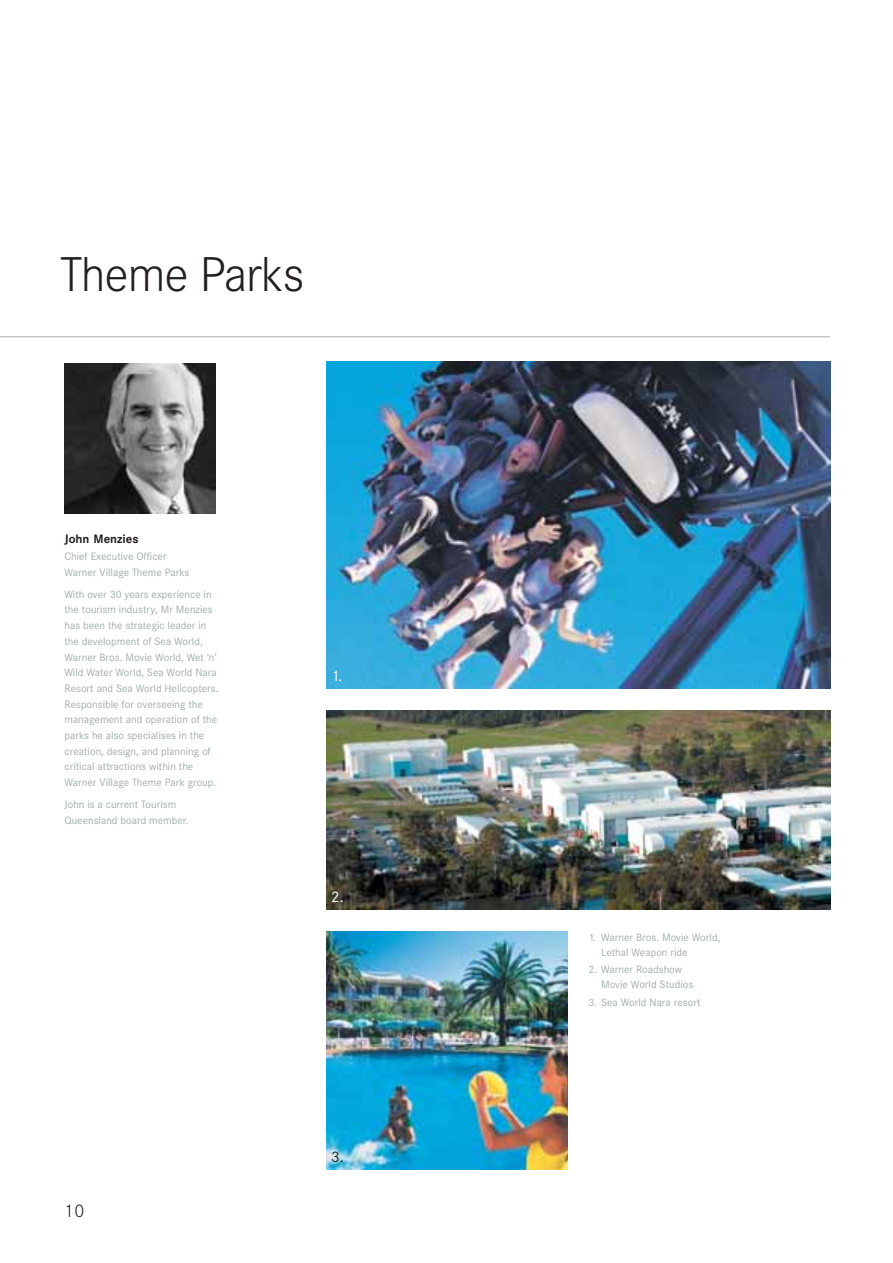
<style>
.page{position:relative;width:893px;height:1263px;background:#fff}
.page>*{position:absolute;margin:0;border:0;box-sizing:border-box;transform-origin:0 0}
.t1{font:300 48px "Corporate SBQ";letter-spacing:-.02em;color:#231f20}
.t2{font:300 18px "Corporate SBQ";color:#231f20}
.t3{font:15px "Corporate SBQ";color:#fff}
.t4{font:15px "Corporate SBQ";color:#231f20}
.t5{font:700 12px "Corporate SBQ";color:#231f20}
.t6{font:10.5px/15.8px "Corporate SBQ";color:#a2aead}
</style>
<div class="page">
<hr style="left:0;top:337px;width:830px;height:1px;background:#a2aead">
<img style="left:327px;top:361px;width:503px;height:327px">
<img style="left:64px;top:363px;width:151px;height:151px">
<img style="left:327px;top:710px;width:503px;height:199px">
<img style="left:327px;top:931px;width:240px;height:238px">
<h1 class="t1" style="left:60px;top:258px;width:246px">Theme Parks</h1>
<p class="t5" style="left:64px;top:535px;width:76px">John Menzies</p>
<p class="t6" style="left:64px;top:549px;width:126px">Chief Executive Officer<br>Warner Village Theme Parks</p>
<p class="t6" style="left:64px;top:587px;width:156px">With over 30 years experience in the tourism industry, Mr Menzies has been the strategic leader in the development of Sea World,<br>Warner Bros. Movie World, Wet ‘n’<br>Wild Water World, Sea World Nara<br>Resort and Sea World Helicopters.<br>Responsible for overseeing the management and operation of the parks he also specialises in the creation, design, and planning of critical attractions within the<br>Warner Village Theme Park group.</p>
<p class="t6" style="left:64px;top:798px;width:126px">John is a current Tourism<br>Queensland board member.</p>
<h3 class="t3" style="left:331px;top:671px;width:13px">1.</h3>
<h3 class="t3" style="left:331px;top:892px;width:14px">2.</h3>
<h2 class="t2" style="left:64px;top:1204px;width:21px">10</h2>
<h3 class="t4" style="left:331px;top:1152px;width:14px">3.</h3>
<p class="t6" style="left:601px;top:931px;width:121px;line-height:15px;text-indent:-13px">1. Warner Bros. Movie World,<br>Lethal Weapon ride</p>
<p class="t6" style="left:601px;top:963px;width:94px;line-height:15px;text-indent:-13px">2. Warner Roadshow<br>Movie World Studios</p>
<p class="t6" style="left:588px;top:995px;width:114px">3. Sea World Nara resort</p>
</div>
